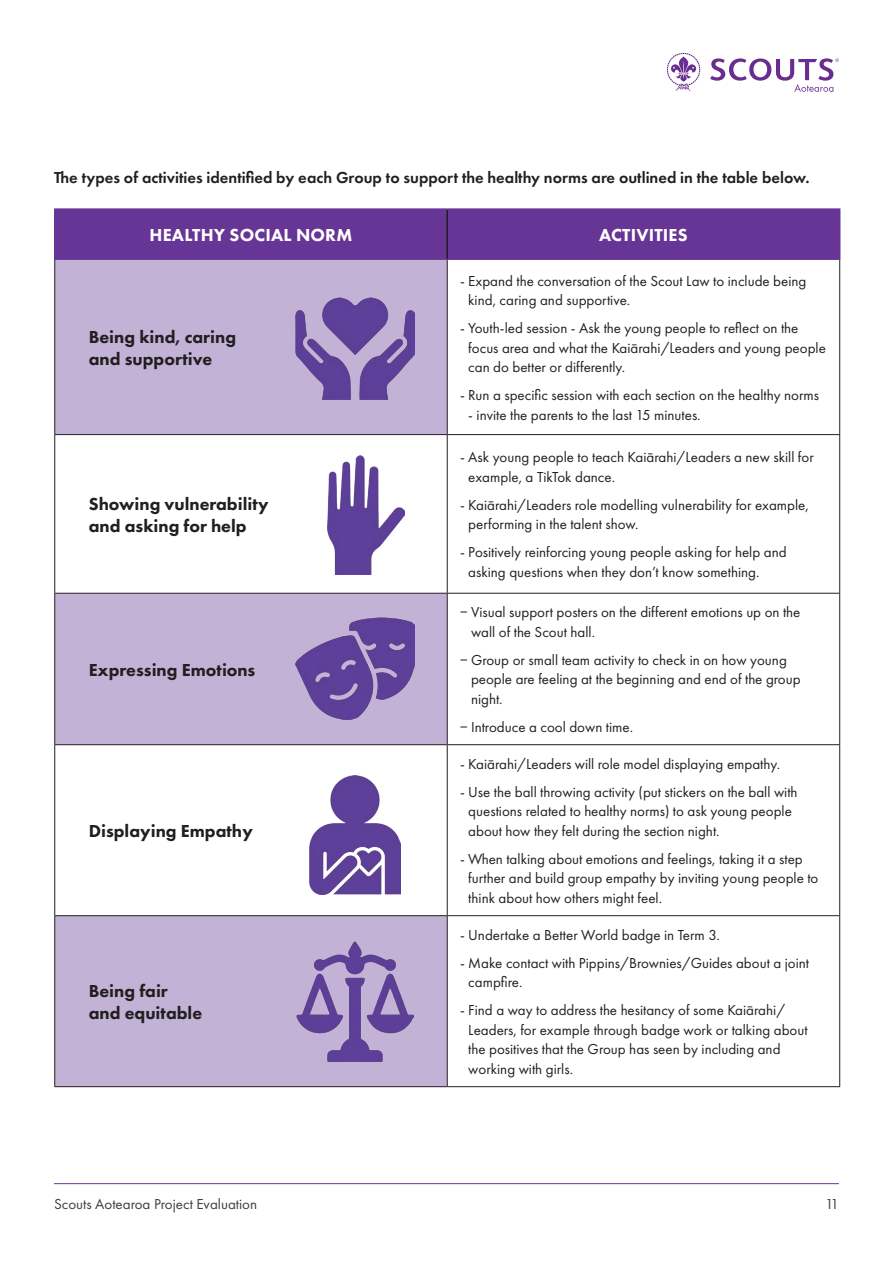
<style>
.page{position:relative;width:893px;height:1263px;background:#fff}
.page>*{position:absolute;margin:0;border:0;box-sizing:border-box;transform-origin:0 0}
.t1{font:800 18px/21.6px "Futura PT";color:#231f20}
.t2{font:800 18px "Futura PT";letter-spacing:.01em;color:#fff}
.t3{font:600 16.5px "Futura PT";color:#231f20}
.t4{font:15px/19.5px "Futura PT";color:#231f20}
.t5{font:15px "Futura PT";color:#3e3e3f}
</style>
<div class="page">
<hr style="left:54px;top:1183px;width:785px;height:1px;background:#673595">
<svg style="left:667px;top:53px;width:33px;height:38px"></svg>
<svg style="left:710px;top:58px;width:129px;height:34px"></svg>
<div style="left:56px;top:210px;width:783px;height:49px;background:#673595"></div>
<svg style="left:55px;top:260px;width:392px;height:826px;fill:#c2b3d6"></svg>
<hr style="left:446px;top:210px;width:2px;height:49px;background:#231f20">
<hr style="left:54px;top:208px;width:393px;height:2px;background:#673595">
<hr style="left:54px;top:210px;width:2px;height:49px;background:#673595">
<hr style="left:447px;top:208px;width:393px;height:2px;background:#673595">
<hr style="left:839px;top:210px;width:1px;height:49px;background:#673595">
<hr style="left:54px;top:259px;width:393px;height:1px;background:#673595">
<hr style="left:447px;top:259px;width:393px;height:1px;background:#673595">
<hr style="left:54px;top:260px;width:1px;height:174px;background:#231f20">
<hr style="left:447px;top:260px;width:1px;height:174px;background:#231f20">
<hr style="left:839px;top:260px;width:1px;height:174px;background:#231f20">
<hr style="left:54px;top:434px;width:393px;height:1px;background:#231f20">
<hr style="left:54px;top:435px;width:1px;height:158px;background:#231f20">
<hr style="left:447px;top:434px;width:393px;height:1px;background:#231f20">
<hr style="left:447px;top:435px;width:1px;height:158px;background:#231f20">
<hr style="left:839px;top:435px;width:1px;height:158px;background:#231f20">
<hr style="left:54px;top:593px;width:393px;height:1px;background:#231f20">
<hr style="left:54px;top:594px;width:1px;height:150px;background:#231f20">
<hr style="left:447px;top:593px;width:393px;height:1px;background:#231f20">
<hr style="left:447px;top:594px;width:1px;height:150px;background:#231f20">
<hr style="left:839px;top:594px;width:1px;height:150px;background:#231f20">
<hr style="left:54px;top:744px;width:393px;height:1px;background:#231f20">
<hr style="left:54px;top:745px;width:1px;height:170px;background:#231f20">
<hr style="left:447px;top:744px;width:393px;height:1px;background:#231f20">
<hr style="left:447px;top:745px;width:1px;height:170px;background:#231f20">
<hr style="left:839px;top:745px;width:1px;height:170px;background:#231f20">
<hr style="left:54px;top:915px;width:393px;height:1px;background:#231f20">
<hr style="left:54px;top:916px;width:1px;height:170px;background:#231f20">
<hr style="left:447px;top:915px;width:393px;height:1px;background:#231f20">
<hr style="left:447px;top:916px;width:1px;height:170px;background:#231f20">
<hr style="left:839px;top:916px;width:1px;height:170px;background:#231f20">
<hr style="left:54px;top:1086px;width:393px;height:1px;background:#231f20">
<hr style="left:447px;top:1086px;width:393px;height:1px;background:#231f20">
<img style="left:295px;top:298px;width:119px;height:102px">
<img style="left:327px;top:456px;width:77px;height:119px">
<img style="left:295px;top:618px;width:119px;height:101px">
<img style="left:309px;top:775px;width:92px;height:119px">
<img style="left:296px;top:942px;width:117px;height:119px">
<p class="t3" style="left:54px;top:167px;width:757px">The types of activities identified by each Group to support the healthy norms are outlined in the table below.</p>
<p class="t2" style="left:150px;top:224px;width:204px">HEALTHY SOCIAL NORM</p>
<p class="t2" style="left:599px;top:224px;width:90px">ACTIVITIES</p>
<p class="t1" style="left:89px;top:326px;width:149px">Being kind, caring and supportive</p>
<p class="t1" style="left:89px;top:493px;width:181px">Showing vulnerability and asking for help</p>
<p class="t1" style="left:89px;top:659px;width:168px">Expressing Emotions</p>
<p class="t1" style="left:89px;top:820px;width:166px">Displaying Empathy</p>
<p class="t1" style="left:89px;top:980px;width:115px">Being fair and equitable</p>
<p class="t4" style="left:468px;top:271px;width:340px;text-indent:-8px">- Expand the conversation of the Scout Law to include being kind, caring and supportive.</p>
<p class="t4" style="left:468px;top:318px;width:359px;text-indent:-8px">- Youth-led session - Ask the young people to reflect on the focus area and what the Kaiārahi/Leaders and young people can do better or differently.</p>
<p class="t4" style="left:460px;top:385px;width:361px">- Run a specific session with each section on the healthy norms</p>
<p class="t4" style="left:468px;top:405px;width:234px">- invite the parents to the last 15 minutes.</p>
<p class="t4" style="left:468px;top:447px;width:347px;text-indent:-8px">- Ask young people to teach Kaiārahi/Leaders a new skill for example, a TikTok dance.</p>
<p class="t4" style="left:468px;top:495px;width:342px;text-indent:-8px">- Kaiārahi/Leaders role modelling vulnerability for example, performing in the talent show.</p>
<p class="t4" style="left:468px;top:543px;width:320px;text-indent:-8px">- Positively reinforcing young people asking for help and asking questions when they don’t know something.</p>
<p class="t4" style="left:471px;top:603px;width:331px;text-indent:-11px">− Visual support posters on the different emotions up on the wall of the Scout hall.</p>
<p class="t4" style="left:471px;top:650px;width:331px;text-indent:-11px">− Group or small team activity to check in on how young people are feeling at the beginning and end of the group night.</p>
<p class="t4" style="left:460px;top:717px;width:175px">− Introduce a cool down time.</p>
<p class="t4" style="left:460px;top:754px;width:322px">- Kaiārahi/Leaders will role model displaying empathy.</p>
<p class="t4" style="left:468px;top:782px;width:331px;text-indent:-8px">- Use the ball throwing activity (put stickers on the ball with questions related to healthy norms) to ask young people about how they felt during the section night.</p>
<p class="t4" style="left:468px;top:849px;width:352px;text-indent:-8px">- When talking about emotions and feelings, taking it a step further and build group empathy by inviting young people to think about how others might feel.</p>
<p class="t4" style="left:460px;top:925px;width:261px">- Undertake a Better World badge in Term 3.</p>
<p class="t4" style="left:468px;top:953px;width:342px;text-indent:-8px">- Make contact with Pippins/Brownies/Guides about a joint campfire.</p>
<p class="t4" style="left:468px;top:1000px;width:341px;text-indent:-8px">- Find a way to address the hesitancy of some Kaiārahi/ Leaders, for example through badge work or talking about the positives that the Group has seen by including and working with girls.</p>
<p class="t5" style="left:54px;top:1195px;width:205px">Scouts Aotearoa Project Evaluation</p>
<p class="t5" style="left:825px;top:1194px;width:15px">11</p>
</div>
